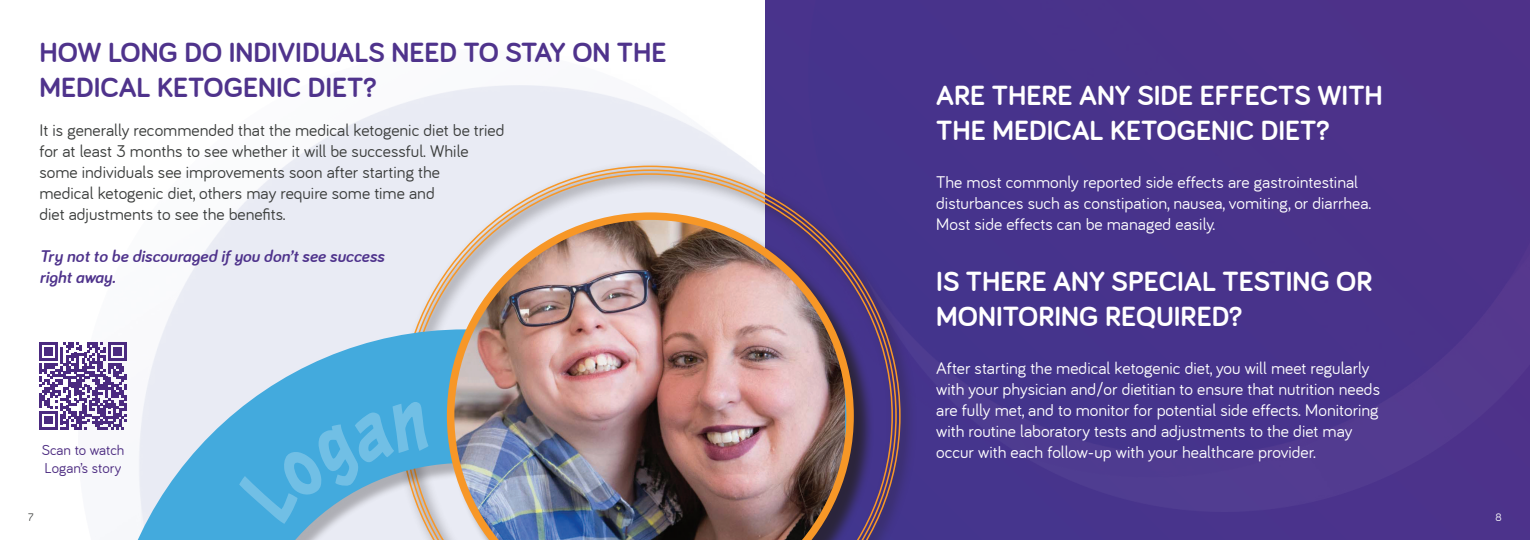
<style>
.page{position:relative;width:1530px;height:540px;background:#fff}
.page>*{position:absolute;margin:0;border:0;box-sizing:border-box;transform-origin:0 0}
.t1{font:700 28.75px/34.5px "Bariol";color:#fff}
.t2{font:700 28.75px/34.5px "Bariol";color:#4f338c}
.t3{font:17.5px/21px "Bariol";color:#fff}
.t4{font:17.5px/21px "Bariol";color:#3a3c3b}
.t5{font:italic 700 17.5px/21px "Bariol";color:#4f338c}
.t6{font:15px/18px "Bariol";color:#4b2a80}
.t7{font:11.25px "Bariol";color:#3a3c3b}
.t8{font:11.25px "Bariol";color:#fff}
</style>
<div class="page">
<div style="left:765px;top:0;width:765px;height:540px;background:#4b338c"></div>
<img style="left:764px;top:43px;width:766px;height:402px">
<div style="left:395px;top:160px;width:522px;height:380px;background:#231f20;opacity:.75"></div>
<svg style="left:403px;top:169px;width:495px;height:371px"></svg>
<svg style="left:408px;top:173px;width:485px;height:367px"></svg>
<svg style="left:105px;top:329px;width:342px;height:211px;background:#a7d1ea"></svg>
<div style="left:450px;top:215px;width:425px;height:325px;background:#231f20;opacity:.75"></div>
<img style="left:447px;top:212px;width:407px;height:328px">
<svg style="left:39px;top:342px;width:88px;height:88px"></svg>
<svg style="left:238px;top:400px;width:191px;height:125px;background:#5db0da"></svg>
<p class="t2" style="left:39px;top:35px;width:629px">HOW LONG DO INDIVIDUALS NEED TO STAY ON THE<br>MEDICAL KETOGENIC DIET?</p>
<p class="t4" style="left:39px;top:119px;width:467px">It is generally recommended that the medical ketogenic diet be tried for at least 3 months to see whether it will be successful. While some individuals see improvements soon after starting the<br>medical ketogenic diet, others may require some time and<br>diet adjustments to see the benefits.</p>
<p class="t5" style="left:39px;top:245px;width:346px">Try not to be discouraged if you don’t see success right away.</p>
<p class="t6" style="left:42px;top:441px;width:84px">Scan to watch<br>Logan’s story</p>
<p class="t1" style="left:936px;top:78px;width:448px">ARE THERE ANY SIDE EFFECTS WITH<br>THE MEDICAL KETOGENIC DIET?</p>
<p class="t3" style="left:936px;top:171px;width:437px">The most commonly reported side effects are gastrointestinal disturbances such as constipation, nausea, vomiting, or diarrhea.<br>Most side effects can be managed easily.</p>
<p class="t1" style="left:936px;top:264px;width:438px">IS THERE ANY SPECIAL TESTING OR<br>MONITORING REQUIRED?</p>
<p class="t3" style="left:936px;top:357px;width:445px">After starting the medical ketogenic diet, you will meet regularly with your physician and/or dietitian to ensure that nutrition needs are fully met, and to monitor for potential side effects. Monitoring with routine laboratory tests and adjustments to the diet may occur with each follow-up with your healthcare provider.</p>
<p class="t7" style="left:28px;top:511px;width:7px">7</p>
<p class="t8" style="left:1496px;top:511px;width:8px">8</p>
</div>
